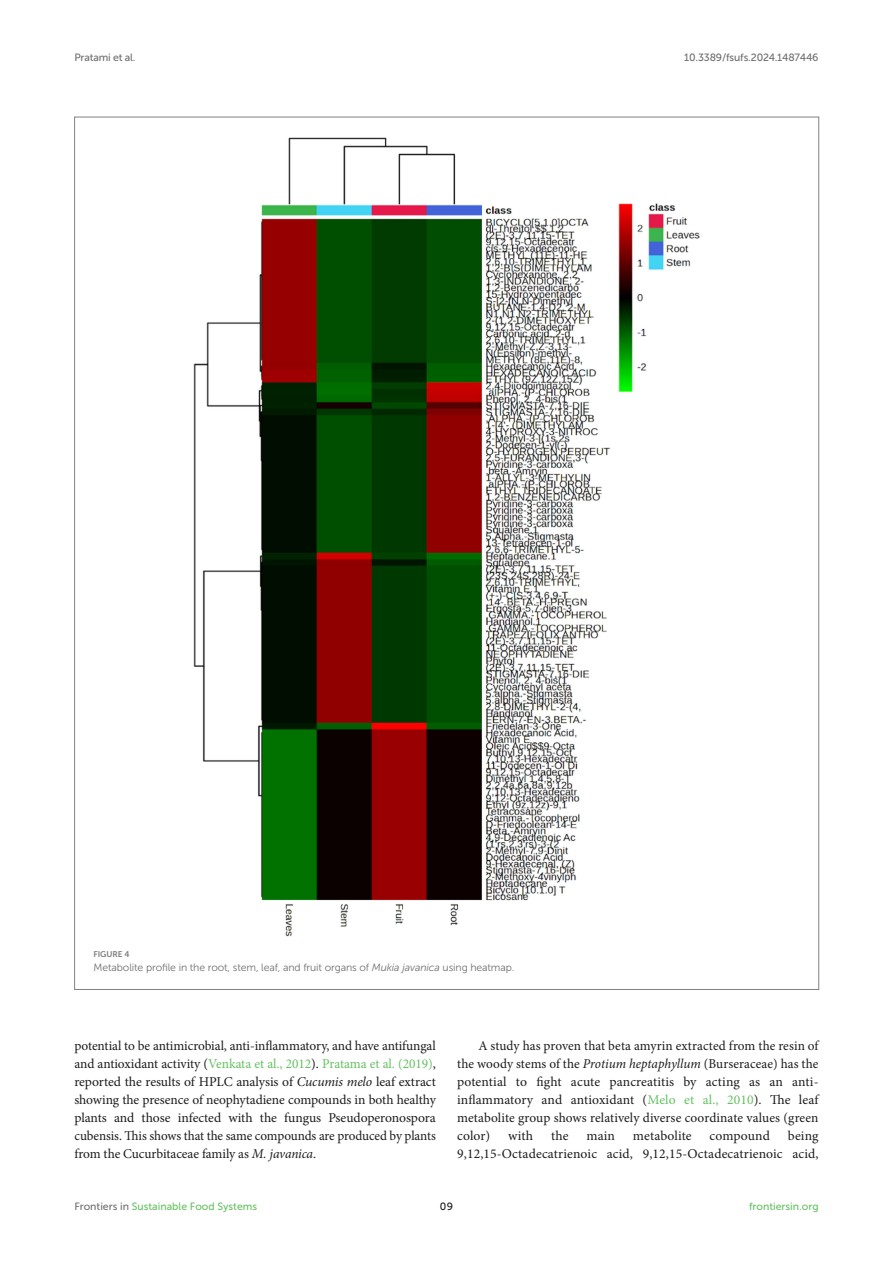
<style>
.page{position:relative;width:893px;height:1263px;background:#fff}
.page>*{position:absolute;margin:0;border:0;box-sizing:border-box;transform-origin:0 0}
.TEXT{font:13.5px/18px "Minion Pro";letter-spacing:.005em;color:#1b1c1b;text-align:justify}
.FIG_LEG{font:10.5px "Museo Sans 300";letter-spacing:-.01em;color:#706f70}
.t1{font:10.5px "Museo Sans 500";color:#65c161}
.t2{font:10.5px "Museo Sans 500";letter-spacing:-.015em;color:#706f70}
.t3{font:10.5px "Museo Sans 500";color:#1b1c1b}
.FIG_HD{font:8.25px "Museo Sans 700";letter-spacing:-.01em;color:#7e7f7f}
.s1{font-style:italic}
.s2{color:#65c161}
.s3{color:#706f70}
</style>
<div class="page">
<img style="left:193px;top:137px;width:507px;height:800px">
<p class="t2" style="left:74px;top:51px;width:63px">Pratami et al.</p>
<p class="t2" style="left:684px;top:51px;width:136px">10.3389/fsufs.2024.1487446</p>
<p class="FIG_HD" style="left:94px;top:949px;width:37px">FIGURE 4</p>
<p class="FIG_LEG" style="left:94px;top:961px;width:422px">Metabolite profile in the root, stem, leaf, and fruit organs of <span class="s1">Mukia javanica</span> using heatmap.</p>
<p class="TEXT" style="left:74px;top:1037px;width:363px">potential to be antimicrobial, anti-inflammatory, and have antifungal and antioxidant activity (<span class="s2">Venkata et al., 2012</span>). <span class="s2">Pratama et al. (2019)</span>, reported the results of HPLC analysis of <span class="s1">Cucumis melo</span> leaf extract showing the presence of neophytadiene compounds in both healthy plants and those infected with the fungus Pseudoperonospora cubensis. This shows that the same compounds are produced by plants from the Cucurbitaceae family as <span class="s1">M. javanica</span>.</p>
<p class="TEXT" style="left:457px;top:1037px;width:363px;text-indent:21px">A study has proven that beta amyrin extracted from the resin of the woody stems of the <span class="s1">Protium heptaphyllum</span> (Burseraceae) has the potential to fight acute pancreatitis by acting as an anti&shy;inflammatory and antioxidant (<span class="s2">Melo et al., 2010</span>). The leaf metabolite group shows relatively diverse coordinate values (green color)</p>
<p class="TEXT" style="left:457px;top:1127px;width:363px;text-align:right">being<br>9,12,15-Octadecatrienoic acid, 9,12,15-Octadecatrienoic acid,</p>
<p class="TEXT" style="left:508px;top:1127px;width:26px">with</p>
<p class="TEXT" style="left:551px;top:1127px;width:19px">the</p>
<p class="TEXT" style="left:586px;top:1127px;width:30px">main</p>
<p class="TEXT" style="left:633px;top:1127px;width:60px">metabolite</p>
<p class="TEXT" style="left:710px;top:1127px;width:62px">compound</p>
<p class="t1" style="left:74px;top:1200px;width:184px"><span class="s3">Frontiers in</span> Sustainable Food Systems</p>
<p class="t3" style="left:440px;top:1200px;width:15px">09</p>
<p class="t1" style="left:749px;top:1200px;width:71px">frontiersin.org</p>
</div>
